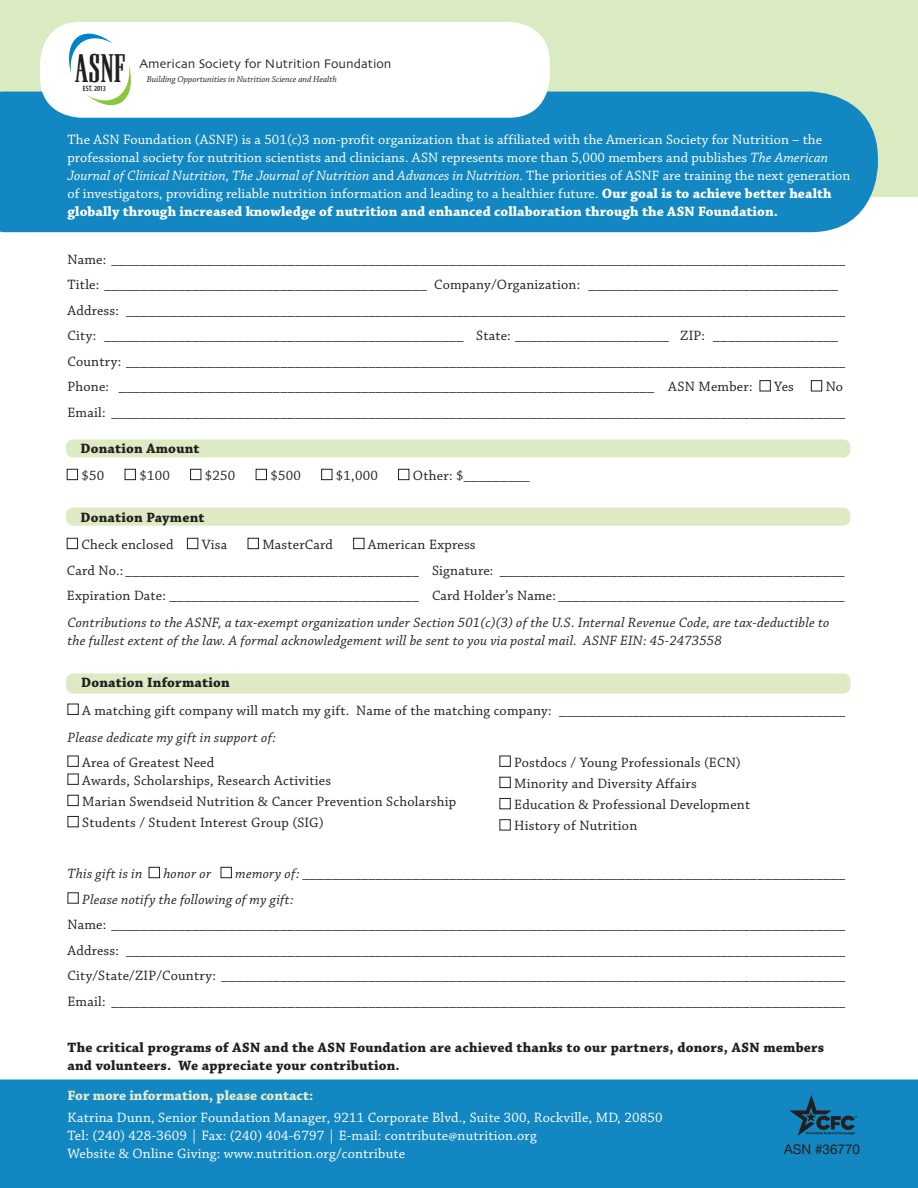
<style>
.page{position:relative;width:918px;height:1188px;background:#fff}
.page>*{position:absolute;margin:0;border:0;box-sizing:border-box;transform-origin:0 0}
.t1{font:700 41.7px "Pall Mall";color:#231f20}
.t2{font:14.25px/25.5px "Chaparral Pro";letter-spacing:.015em;color:#231f20}
.t3{font:14.25px/18px "Chaparral Pro";letter-spacing:.005em;color:#fff}
.t4{font:italic 14.25px/18px "Chaparral Pro";letter-spacing:.015em;color:#231f20}
.t5{font:700 14.25px/18px "Chaparral Pro";letter-spacing:.015em;color:#231f20}
.t6{font:700 14.25px "Chaparral Pro";color:#e3edcd}
.t7{font:13.5px "Helvetica Neue";color:#231f20}
.t8{font:13.2px "Skia";color:#231f20}
.t9{font:italic 9px "Chaparral Pro";color:#231f20}
.t10{font:600 condensed 7.8px "Myriad Pro";letter-spacing:-.02em;color:#231f20}
.s1{font-style:italic}
.s2{font-weight:700}
</style>
<div class="page">
<div style="left:66px;top:508px;width:784px;height:18px;background:#deeac4;border-radius:8px"></div>
<div style="left:0;top:1080px;width:918px;height:108px;background:#1287c1"></div>
<div style="left:66px;top:674px;width:784px;height:20px;background:#deeac4;border-radius:8px"></div>
<div style="left:66px;top:440px;width:784px;height:18px;background:#deeac4;border-radius:8px"></div>
<div style="left:0;top:0;width:918px;height:197px;background:#daeac1"></div>
<div style="left:0;top:92px;width:878px;height:140px;background:#1287c1"></div>
<div style="left:40px;top:22px;width:510px;height:96px;background:#fff;border-radius:40px"></div>
<div style="left:760px;top:380px;width:11px;height:11px;border:1px solid #231f20"></div>
<div style="left:811px;top:380px;width:11px;height:11px;border:1px solid #231f20"></div>
<div style="left:67px;top:469px;width:11px;height:11px;border:1px solid #231f20"></div>
<div style="left:125px;top:469px;width:11px;height:11px;border:1px solid #231f20"></div>
<div style="left:190px;top:469px;width:11px;height:11px;border:1px solid #231f20"></div>
<div style="left:256px;top:469px;width:11px;height:11px;border:1px solid #231f20"></div>
<div style="left:321px;top:469px;width:11px;height:11px;border:1px solid #231f20"></div>
<div style="left:398px;top:469px;width:11px;height:11px;border:1px solid #231f20"></div>
<div style="left:67px;top:538px;width:11px;height:11px;border:1px solid #231f20"></div>
<div style="left:187px;top:538px;width:11px;height:11px;border:1px solid #231f20"></div>
<div style="left:248px;top:538px;width:11px;height:11px;border:1px solid #231f20"></div>
<div style="left:353px;top:538px;width:11px;height:11px;border:1px solid #231f20"></div>
<div style="left:68px;top:756px;width:11px;height:11px;border:1px solid #231f20"></div>
<div style="left:68px;top:774px;width:11px;height:11px;border:1px solid #231f20"></div>
<div style="left:68px;top:795px;width:11px;height:11px;border:1px solid #231f20"></div>
<div style="left:68px;top:816px;width:11px;height:11px;border:1px solid #231f20"></div>
<div style="left:500px;top:756px;width:11px;height:11px;border:1px solid #231f20"></div>
<div style="left:500px;top:777px;width:11px;height:11px;border:1px solid #231f20"></div>
<div style="left:500px;top:798px;width:11px;height:11px;border:1px solid #231f20"></div>
<div style="left:500px;top:819px;width:11px;height:11px;border:1px solid #231f20"></div>
<div style="left:68px;top:704px;width:11px;height:11px;border:1px solid #231f20"></div>
<div style="left:149px;top:867px;width:11px;height:11px;border:1px solid #231f20"></div>
<div style="left:221px;top:867px;width:11px;height:11px;border:1px solid #231f20"></div>
<div style="left:68px;top:892px;width:11px;height:12px;border:1px solid #231f20"></div>
<svg style="left:69px;top:34px;width:62px;height:71px"></svg>
<svg style="left:789px;top:1095px;width:68px;height:41px;background:#166a95"></svg>
<h1 class="t1" style="left:75px;top:46px;width:52px">ASNF</h1>
<p class="t10" style="left:83px;top:84px;width:24px">EST. 2013</p>
<p class="t8" style="left:140px;top:55px;width:253px">American Society for Nutrition Foundation</p>
<p class="t9" style="left:147px;top:75px;width:192px">Building Opportunities in Nutrition Science and Health</p>
<p class="t3" style="left:68px;top:131px;width:785px">The ASN Foundation (ASNF) is a 501(c)3 non-profit organization that is affiliated with the American Society for Nutrition – the professional society for nutrition scientists and clinicians. ASN represents more than 5,000 members and publishes <span class="s1">The American Journal of Clinical Nutrition, The Journal of Nutrition</span> and <span class="s1">Advances in Nutrition.</span> The priorities of ASNF are training the next generation of investigators, providing reliable nutrition information and leading to a healthier future. <span class="s2">Our goal is to achieve better health globally through increased knowledge of nutrition and enhanced collaboration through the ASN Foundation.</span></p>
<p class="t2" style="left:68px;top:247px;width:779px">Name: ____________________________________________________________________________________________________ Title: ____________________________________________ Company/Organization: __________________________________ Address: __________________________________________________________________________________________________ City: _________________________________________________ State: _____________________ ZIP: _________________ Country: __________________________________________________________________________________________________ Phone: _________________________________________________________________________ ASN Member:</p>
<p class="t2" style="left:774px;top:375px;width:21px">Yes</p>
<p class="t2" style="left:67px;top:375px;width:779px;text-align:right">No<br>Email: ____________________________________________________________________________________________________</p>
<p class="t5" style="left:80px;top:440px;width:121px">Donation Amount</p>
<p class="t2" style="left:82px;top:463px;width:24px">$50</p>
<p class="t2" style="left:139px;top:463px;width:32px">$100</p>
<p class="t2" style="left:205px;top:463px;width:32px">$250</p>
<p class="t2" style="left:270px;top:463px;width:32px">$500</p>
<p class="t2" style="left:336px;top:463px;width:43px">$1,000</p>
<p class="t2" style="left:413px;top:463px;width:118px">Other: $_________</p>
<p class="t5" style="left:80px;top:509px;width:126px">Donation Payment</p>
<p class="t2" style="left:82px;top:532px;width:93px">Check enclosed</p>
<p class="t2" style="left:202px;top:532px;width:27px">Visa</p>
<p class="t2" style="left:262px;top:532px;width:72px">MasterCard</p>
<p class="t2" style="left:67px;top:532px;width:779px;text-indent:301px">American Express<br>Card No.: ________________________________________ Signature: _______________________________________________<br>Expiration Date: __________________________________ Card Holder’s Name: _______________________________________</p>
<p class="t4" style="left:68px;top:614px;width:763px">Contributions to the ASNF, a tax-exempt organization under Section 501(c)(3) of the U.S. Internal Revenue Code, are tax-deductible to the fullest extent of the law. A formal acknowledgement will be sent to you via postal mail. ASNF EIN: 45-2473558</p>
<p class="t5" style="left:81px;top:674px;width:150px">Donation Information</p>
<p class="t2" style="left:82px;top:698px;width:764px">A matching gift company will match my gift. Name of the matching company: _______________________________________</p>
<p class="t4" style="left:68px;top:729px;width:210px">Please dedicate my gift in support of:</p>
<p class="t2" style="left:82px;top:754px;width:251px;line-height:18px">Area of Greatest Need<br>Awards, Scholarships, Research Activities</p>
<p class="t2" style="left:82px;top:791px;width:376px;line-height:21.3px">Marian Swendseid Nutrition &amp; Cancer Prevention Scholarship<br>Students / Student Interest Group (SIG)</p>
<p class="t2" style="left:514px;top:752px;width:237px;line-height:21.3px">Postdocs / Young Professionals (ECN)<br>Minority and Diversity Affairs<br>Education &amp; Professional Development<br>History of Nutrition</p>
<p class="t4" style="left:68px;top:865px;width:76px">This gift is in</p>
<p class="t4" style="left:163px;top:865px;width:49px">honor or</p>
<p class="t2" style="left:82px;top:861px;width:764px;text-indent:153px"><span class="s1">memory of:</span> __________________________________________________________________________<br><span class="s1">Please notify the following of my gift:</span></p>
<p class="t2" style="left:68px;top:912px;width:779px;text-align:justify">Name: ____________________________________________________________________________________________________ Address: __________________________________________________________________________________________________ City/State/ZIP/Country: _____________________________________________________________________________________ Email: ____________________________________________________________________________________________________</p>
<p class="t5" style="left:68px;top:1039px;width:758px">The critical programs of ASN and the ASN Foundation are achieved thanks to our partners, donors, ASN members and volunteers. We appreciate your contribution.</p>
<p class="t6" style="left:68px;top:1087px;width:247px">For more information, please contact:</p>
<p class="t3" style="left:68px;top:1109px;width:597px">Katrina Dunn, Senior Foundation Manager, 9211 Corporate Blvd., Suite 300, Rockville, MD, 20850<br>Tel: (240) 428-3609 | Fax: (240) 404-6797 | E-mail: contribute@nutrition.org<br>Website &amp; Online Giving: www.nutrition.org/contribute</p>
<p class="t7" style="left:784px;top:1141px;width:78px">ASN #36770</p>
</div>
